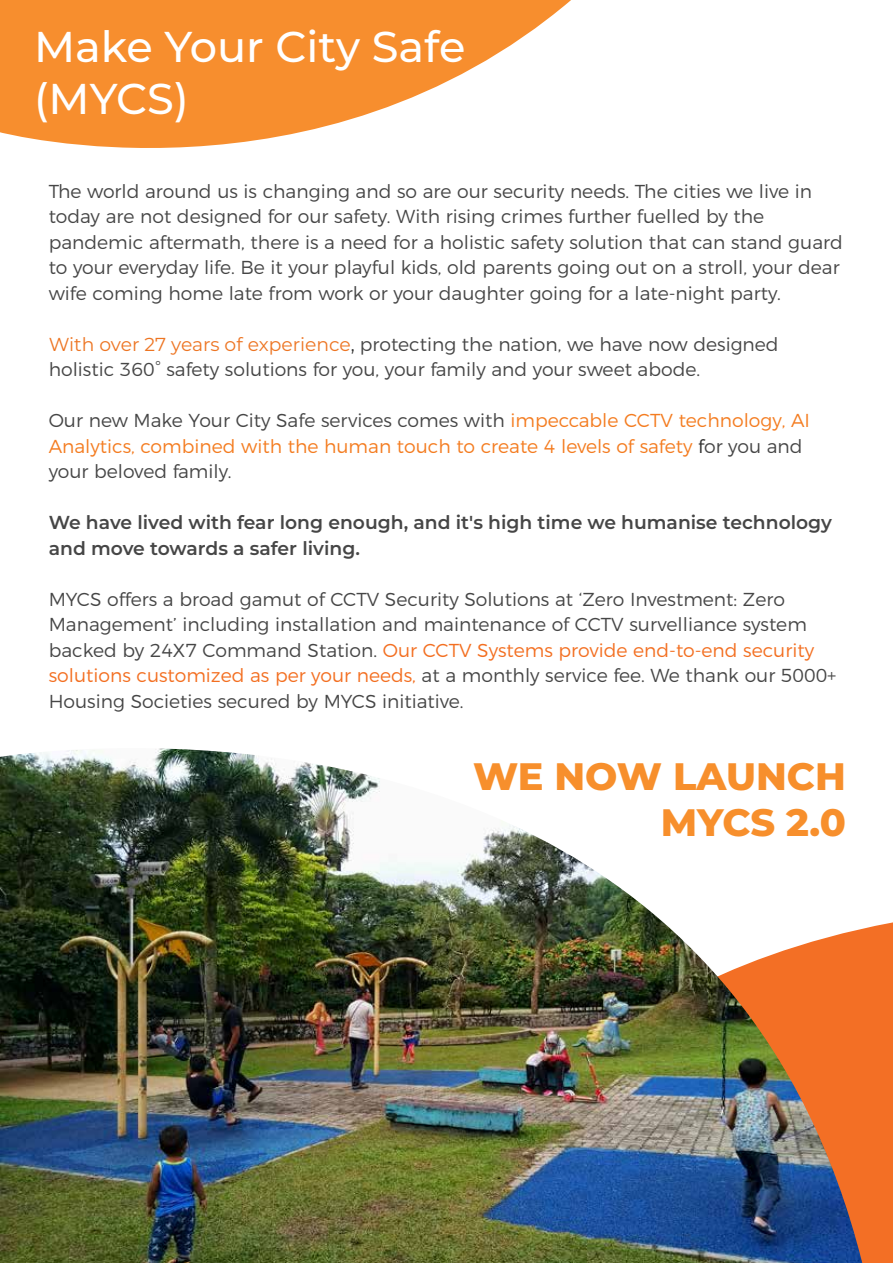
<style>
.page{position:relative;width:893px;height:1263px;background:#fff}
.page>*{position:absolute;margin:0;border:0;box-sizing:border-box;transform-origin:0 0}
.t1{font:500 43.05px/51.6px "Montserrat";color:#fff}
.t2{font:800 38.25px/45.9px "Montserrat";color:#f78f2c;text-align:right}
.t3{font:300 18.75px/25.5px "Montserrat";color:#464646}
.t4{font:300 18.75px/25.5px "Montserrat";color:#f47c20}
.t5{font:600 18.75px/25.5px "Montserrat";color:#464646}
.s1{font-weight:400;color:#ed7523}
.s2{font-weight:400;color:#2d2d2c}
.s3{color:#464646}
.s4{color:#2d2d2c}
.s5{color:#f36f21}
</style>
<div class="page">
<svg style="left:0;top:0;width:571px;height:148px;fill:#f78e2e"></svg>
<div style="left:862px;top:922px;width:31px;height:341px;background:#f36f25"></div>
<img style="left:0;top:748px;width:862px;height:515px">
<h1 class="t1" style="left:34px;top:19px;width:433px">Make Your City Safe (MYCS)</h1>
<p class="t3" style="left:49px;top:176px;width:796px">The world around us is changing and so are our security needs. The cities we live in today are not designed for our safety. With rising crimes further fuelled by the pandemic aftermath, there is a need for a holistic safety solution that can stand guard to your everyday life. Be it your playful kids, old parents going out on a stroll, your dear wife coming home late from work or your daughter going for a late-night party.</p>
<p class="t3" style="left:49px;top:329px;width:731px"><span class="s1">With over 27 years of experience</span><span class="s2">,</span> protecting the nation, we have now designed holistic 360° safety solutions for you, your family and your sweet abode.</p>
<p class="t4" style="left:49px;top:406px;width:763px"><span class="s3">Our new Make Your City Safe services comes with</span> impeccable CCTV technology, AI<br>Analytics, combined with the human touch to create 4 levels of safety <span class="s4">f</span><span class="s3">or you and your beloved family.</span></p>
<p class="t5" style="left:49px;top:509px;width:785px">We have lived with fear long enough, and it's high time we humanise technology and move towards a safer living.</p>
<p class="t3" style="left:49px;top:584px;width:789px">MYCS offers a broad gamut of CCTV Security Solutions at ‘Zero Investment: Zero Management’ including installation and maintenance of CCTV survelliance system backed by 24X7 Command Station. <span class="s5">Our CCTV Systems provide end-to-end security solutions customized as per your needs,</span> at a monthly service fee. We thank our 5000+ Housing Societies secured by MYCS initiative.</p>
<h2 class="t2" style="left:473px;top:752px;width:374px">WE NOW LAUNCH<br>MYCS 2.0</h2>
</div>
